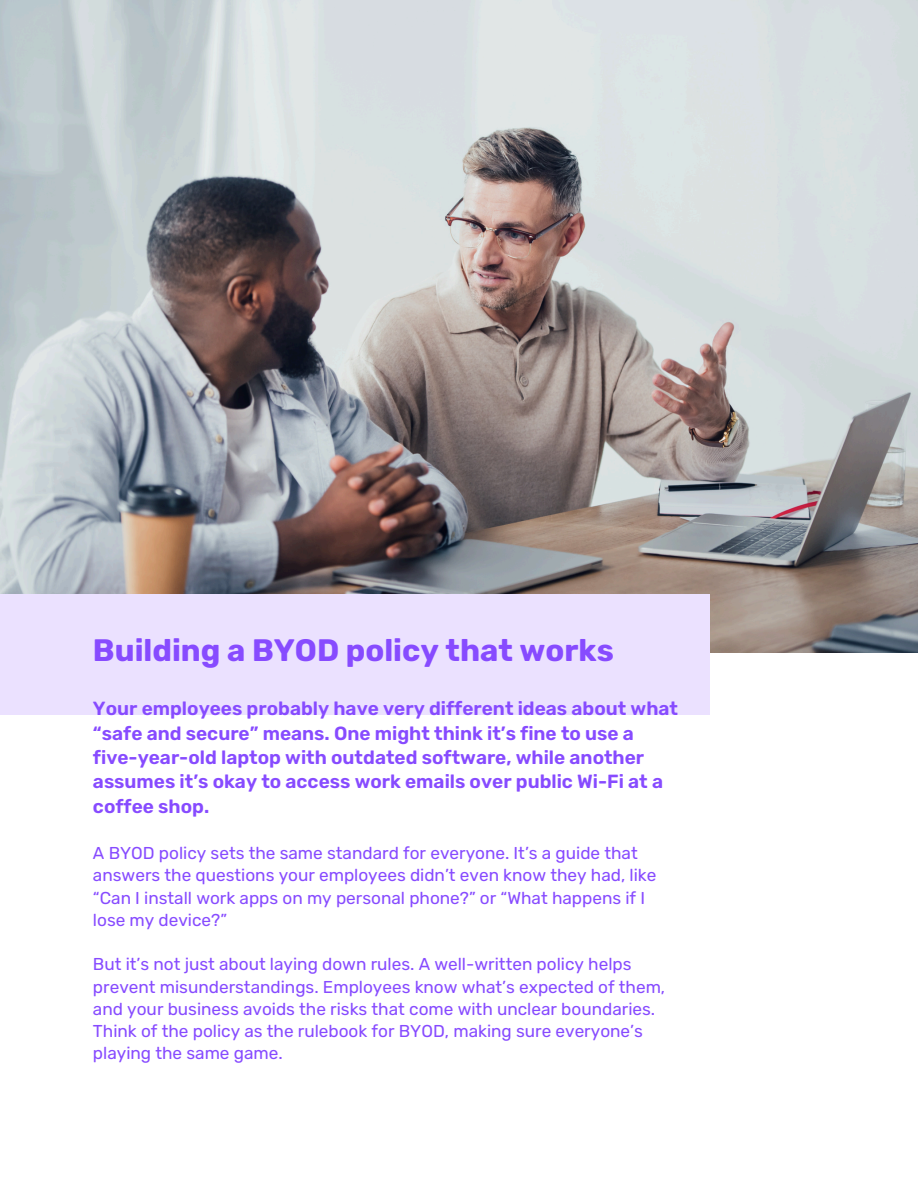
<style>
.page{position:relative;width:918px;height:1188px;background:#fff}
.page>*{position:absolute;margin:0;border:0;box-sizing:border-box;transform-origin:0 0}
.t1{font:700 31.05px "Rubik";color:#874bff}
.t2{font:600 19.05px/24.3px "Rubik";color:#874bff}
.t3{font:17.25px/22.2px "Rubik";color:#874bff}
</style>
<div class="page">
<img style="left:0;top:0;width:918px;height:652px">
<div style="left:0;top:594px;width:709px;height:121px;background:#ebe1ff"></div>
<h1 class="t1" style="left:93px;top:633px;width:522px">Building a BYOD policy that works</h1>
<p class="t2" style="left:93px;top:697px;width:587px">Your employees probably have very different ideas about what “safe and secure” means. One might think it’s fine to use a five-year-old laptop with outdated software, while another assumes it’s okay to access work emails over public Wi-Fi at a coffee shop.</p>
<p class="t3" style="left:93px;top:843px;width:565px">A BYOD policy sets the same standard for everyone. It’s a guide that answers the questions your employees didn’t even know they had, like “Can I install work apps on my personal phone?” or “What happens if I lose my device?”</p>
<p class="t3" style="left:93px;top:954px;width:574px">But it’s not just about laying down rules. A well-written policy helps prevent misunderstandings. Employees know what’s expected of them, and your business avoids the risks that come with unclear boundaries.<br>Think of the policy as the rulebook for BYOD, making sure everyone’s playing the same game.</p>
</div>
